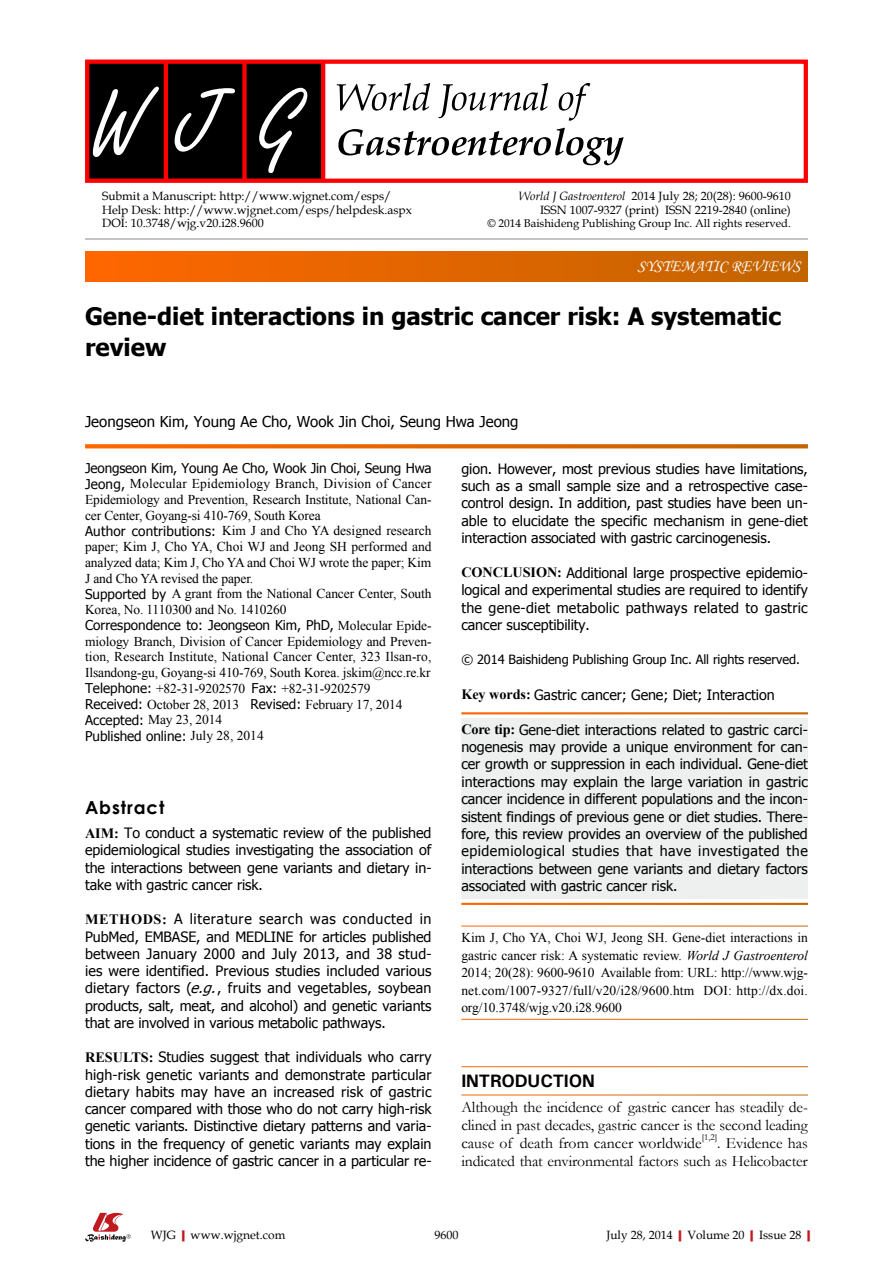
<style>
.page{position:relative;width:893px;height:1263px;background:#fff}
.page>*{position:absolute;margin:0;border:0;box-sizing:border-box;transform-origin:0 0}
.t1{font:700 24px/31.5px "Tahoma";color:#000}
.t2{font:700 18px "Univers";letter-spacing:-.01em;color:#000}
.t3{font:700 18px "Century Gothic";letter-spacing:.05em;color:#000}
.t4{font:16.5px "Monotype Corsiva";color:#fff}
.t5{font:15.75px/18px "Garamond";letter-spacing:-.01em;color:#000;text-align:justify}
.t6{font:15px "Tahoma";color:#000}
.t7{font:14.25px/17.4px "Tahoma";letter-spacing:-.005em;color:#000;text-align:justify}
.t8{font:13.5px/15.8px "Times New Roman";letter-spacing:-.01em;color:#000}
.t9{font:13.5px "Tahoma";letter-spacing:-.01em;color:#000}
.t10{font:12.75px "Tahoma";letter-spacing:-.005em;color:#000}
.t11{font:12px/13.5px "Book Antiqua";color:#000}
.t12{font:11.25px "Book Antiqua";color:#000}
.t13{font:9.15px "Garamond";color:#000}
.s1{font-style:italic}
.s2{font-family:"Tahoma"}
.s3{font-family:"Times New Roman"}
.s4{font-family:"Times New Roman";font-weight:700}
.s5{font-weight:700;color:#c01920}
</style>
<div class="page">
<div style="left:85px;top:252px;width:723px;height:29px;background:linear-gradient(to right,#f60,#c16500)"></div>
<hr style="left:85px;top:239px;width:723px;height:1px;background:#898989">
<div style="left:87px;top:61px;width:236px;height:121px;background:#000"></div>
<hr style="left:164px;top:61px;width:4px;height:121px;background:#f00">
<div style="left:242px;top:61px;width:5px;height:121px;background:#f00"></div>
<hr style="left:321px;top:61px;width:4px;height:121px;background:#f00">
<div style="left:85px;top:60px;width:723px;height:123px;border:4px solid #f00"></div>
<svg style="left:259px;top:88px;width:48px;height:85px"></svg>
<svg style="left:175px;top:88px;width:60px;height:64px"></svg>
<svg style="left:93px;top:87px;width:66px;height:70px"></svg>
<svg style="left:337px;top:83px;width:253px;height:38px"></svg>
<svg style="left:338px;top:128px;width:286px;height:37px"></svg>
<svg style="left:85px;top:444px;width:723px;height:4px"></svg>
<svg style="left:85px;top:1213px;width:46px;height:29px"></svg>
<div style="left:461px;top:718px;width:347px;height:181px;background:#eeefef"></div>
<p class="t11" style="left:102px;top:189px;width:311px">Submit a Manuscript: http://www.wjgnet.com/esps/<br>Help Desk: http://www.wjgnet.com/esps/helpdesk.aspx<br>DOI: 10.3748/wjg.v20.i28.9600</p>
<p class="t11" style="left:519px;top:189px;width:274px;text-align:right"><span class="s1">World J Gastroenterol</span> 2014 July 28; 20(28): 9600-9610<br>ISSN 1007-9327 (print) ISSN 2219-2840 (online)</p>
<p class="t12" style="left:487px;top:215px;width:305px">© 2014 Baishideng Publishing Group Inc. All rights reserved.</p>
<p class="t4" style="left:637px;top:256px;width:165px">SYSTEMATIC REVIEWS</p>
<h1 class="t1" style="left:85px;top:298px;width:697px">Gene-diet interactions in gastric cancer risk: A systematic review</h1>
<p class="t6" style="left:85px;top:412px;width:435px">Jeongseon Kim, Young Ae Cho, Wook Jin Choi, Seung Hwa Jeong</p>
<p class="t9" style="left:85px;top:459px;width:348px">Jeongseon Kim, Young Ae Cho, Wook Jin Choi, Seung Hwa</p>
<p class="t8" style="left:85px;top:476px;width:348px"><span class="s2">Jeong,</span> Molecular Epidemiology Branch, Division of Cancer Epidemiology and Prevention, Research Institute, National Can&shy;cer Center, Goyang-si 410-769, South Korea<br><span class="s2">Author contributions:</span> Kim J and Cho YA designed research paper; Kim J, Cho YA, Choi WJ and Jeong SH performed and analyzed data; Kim J, Cho YA and Choi WJ wrote the paper; Kim J and Cho YA revised the paper.<br><span class="s2">Supported by</span> a grant from the National Cancer Center, South Korea, no. 1110300 and No. 1410260</p>
<p class="t9" style="left:85px;top:616px;width:348px">Correspondence to: Jeongseon Kim, PhD, <span class="s3">Molecular Epide-</span></p>
<p class="t8" style="left:85px;top:633px;width:348px">miology Branch, Division of Cancer Epidemiology and Preven&shy;tion, Research Institute, National Cancer Center, 323 Ilsan-ro, Ilsandong-gu, Goyang-si 410-769, South Korea. jskim@ncc.re.kr <span class="s2">Telephone:</span> +82-31-9202570 <span class="s2">Fax:</span> +82-31-9202579<br><span class="s2">Received:</span> October 28, 2013 <span class="s2">Revised:</span> February 17, 2014<br><span class="s2">Accepted:</span> May 23, 2014</p>
<p class="t9" style="left:85px;top:727px;width:180px">Published online: <span class="s3">July 28, 2014</span></p>
<p class="t7" style="left:461px;top:459px;width:348px">gion. However, most previous studies have limitations, such as a small sample size and a retrospective case&shy;control design. In addition, past studies have been un&shy;able to elucidate the specific mechanism in gene-diet interaction associated with gastric carcinogenesis.</p>
<p class="t7" style="left:461px;top:563px;width:348px"><span class="s4">CONCLUSION:</span> additional large prospective epidemio&shy;logical and experimental studies are required to identify the gene-diet metabolic pathways related to gastric cancer susceptibility.</p>
<p class="t10" style="left:461px;top:650px;width:340px">© 2014 Baishideng Publishing Group Inc. All rights reserved.</p>
<p class="t7" style="left:461px;top:685px;width:315px"><span class="s4">Key words:</span> Gastric cancer; Gene; Diet; Interaction</p>
<p class="t7" style="left:461px;top:720px;width:348px"><span class="s4">Core tip:</span> Gene-diet interactions related to gastric carci&shy;nogenesis may provide a unique environment for can&shy;cer growth or suppression in each individual. Gene-diet interactions may explain the large variation in gastric cancer incidence in different populations and the incon&shy;sistent findings of previous gene or diet studies. There&shy;fore, this review provides an overview of the published epidemiological studies that have investigated the interactions between gene variants and dietary factors associated with gastric cancer risk.</p>
<p class="t8" style="left:461px;top:929px;width:348px;line-height:17.4px;text-align:justify">Kim J, Cho YA, Choi WJ, Jeong SH. Gene-diet interactions in gastric cancer risk: A systematic review. <span class="s1">World J Gastroenterol </span>2014; 20(28): 9600-9610 Available from: URL: http://www.wjg&shy;net.com/1007-9327/full/v20/i28/9600.htm DOI: http://dx.doi. org/10.3748/wjg.v20.i28.9600</p>
<p class="t3" style="left:85px;top:794px;width:81px">Abstract</p>
<p class="t7" style="left:85px;top:824px;width:348px"><span class="s4">AIM:</span> to conduct a systematic review of the published epidemiological studies investigating the association of the interactions between gene variants and dietary in&shy;take with gastric cancer risk.</p>
<p class="t7" style="left:85px;top:910px;width:348px"><span class="s4">METHODS:</span> A literature search was conducted in PubMed, EMBASE, and MEDLINE for articles published between January 2000 and July 2013, and 38 stud&shy;ies were identified. Previous studies included various dietary factors (<span class="s1">e.g.</span>, fruits and vegetables, soybean products, salt, meat, and alcohol) and genetic variants that are involved in various metabolic pathways.</p>
<p class="t7" style="left:85px;top:1048px;width:348px"><span class="s4">RESULTS:</span> Studies suggest that individuals who carry high-risk genetic variants and demonstrate particular dietary habits may have an increased risk of gastric cancer compared with those who do not carry high-risk genetic variants. Distinctive dietary patterns and varia&shy;tions in the frequency of genetic variants may explain the higher incidence of gastric cancer in a particular re-</p>
<p class="t2" style="left:461px;top:1070px;width:135px">INTRODUCTION</p>
<p class="t5" style="left:461px;top:1097px;width:348px">Although the incidence of gastric cancer has steadily de&shy;clined in past decades, gastric cancer is the second leading cause of death from cancer worldwide</p>
<p class="t13" style="left:702px;top:1131px;width:17px">[1,2]</p>
<p class="t5" style="left:461px;top:1133px;width:348px;text-align:right">. Evidence has<br>indicated that environmental factors such as Helicobacter</p>
<p class="t11" style="left:151px;top:1227px;width:136px">WJG<span class="s5">|</span>www.wjgnet.com</p>
<p class="t11" style="left:434px;top:1227px;width:25px">9600</p>
<p class="t11" style="left:606px;top:1227px;width:211px">July 28, 2014<span class="s5">|</span>Volume 20<span class="s5">|</span>Issue 28<span class="s5">|</span></p>
</div>
